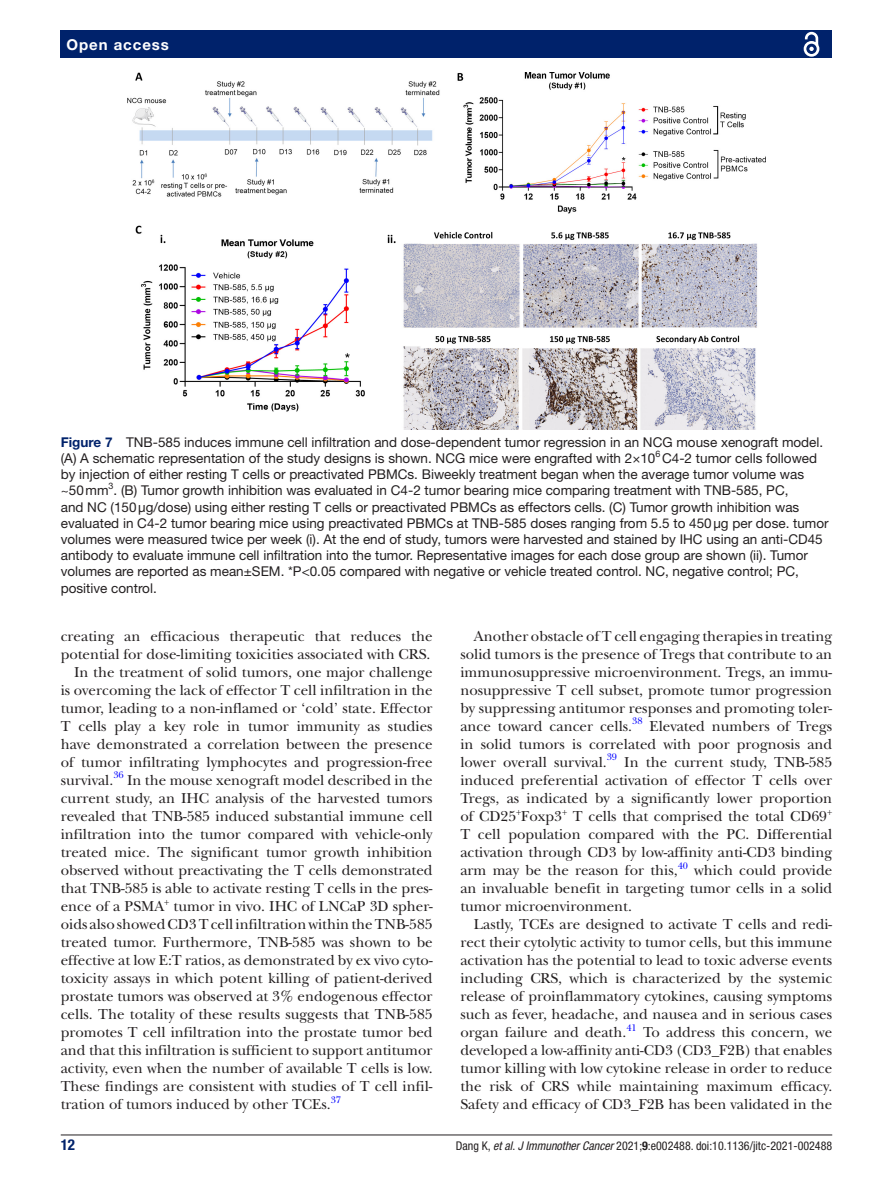
<style>
.page{position:relative;width:893px;height:1191px;background:#fff}
.page>*{position:absolute;margin:0;border:0;box-sizing:border-box;transform-origin:0 0}
.t1{font:15px/18px "New Baskerville";color:#231f20;text-align:justify}
.t2{font:700 15px "Helvetica Neue LT Std";letter-spacing:.065em;color:#fff}
.t3{font:700 condensed 15px "Helvetica Neue LT Std";color:#00226b}
.t4{font:13.5px/16.2px "Helvetica Neue LT Std";color:#231f20}
.t5{font:condensed 12px "Helvetica Neue LT Std";color:#231f20}
.t6{font:9.9px "New Baskerville";color:#00f}
.t7{font:9.9px "New Baskerville";color:#231f20}
.s1{font-weight:700;color:#00226b}
.s2{font-style:italic}
.s3{font-weight:700}
</style>
<div class="page">
<hr style="left:61px;top:1134px;width:771px;height:1px;background:#231f20">
<div style="left:61px;top:31px;width:771px;height:27px;background:#00226b"></div>
<svg style="left:803px;top:31px;width:17px;height:26px"></svg>
<img style="left:128px;top:73px;width:637px;height:356px">
<p class="t2" style="left:66px;top:35px;width:104px">Open access</p>
<p class="t4" style="left:61px;top:433px;width:769px"><span class="s1">Figure 7</span> TNB-585 induces immune cell infiltration and dose-dependent tumor regression in an NCG mouse xenograft model. (A) A schematic representation of the study designs is shown. NCG mice were engrafted with 2×10<sup>6</sup> C4-2 tumor cells followed by injection of either resting T cells or preactivated PBMCs. Biweekly treatment began when the average tumor volume was ~50mm<sup>3</sup>. (B) Tumor growth inhibition was evaluated in C4-2 tumor bearing mice comparing treatment with TNB-585, PC,<br>and NC (150µg/dose) using either resting T cells or preactivated PBMCs as effectors cells. (C) Tumor growth inhibition was evaluated in C4-2 tumor bearing mice using preactivated PBMCs at TNB-585 doses ranging from 5.5 to 450µg per dose. tumor volumes were measured twice per week (i). At the end of study, tumors were harvested and stained by IHC using an anti-CD45 antibody to evaluate immune cell infiltration into the tumor. Representative images for each dose group are shown (ii). Tumor volumes are reported as mean±SEM. *P&lt;0.05 compared with negative or vehicle treated control. NC, negative control; PC, positive control.</p>
<p class="t1" style="left:61px;top:627px;width:373px">creating an efficacious therapeutic that reduces the</p>
<p class="t1" style="left:61px;top:645px;width:371px">potential for dose-limiting toxicities associated with CRS.</p>
<p class="t1" style="left:74px;top:663px;width:360px">In the treatment of solid tumors, one major challenge</p>
<p class="t1" style="left:61px;top:681px;width:373px">is overcoming the lack of effector T cell infiltration in the</p>
<p class="t1" style="left:61px;top:699px;width:373px">tumor, leading to a non-inflamed or ‘cold’ state. Effector</p>
<p class="t1" style="left:61px;top:717px;width:373px">T cells play a key role in tumor immunity as studies</p>
<p class="t1" style="left:61px;top:735px;width:373px">have demonstrated a correlation between the presence</p>
<p class="t1" style="left:61px;top:753px;width:373px">of tumor infiltrating lymphocytes and progression-free</p>
<p class="t1" style="left:61px;top:771px;width:54px">survival.</p>
<p class="t6" style="left:113px;top:769px;width:12px">36</p>
<p class="t1" style="left:61px;top:771px;width:373px;text-indent:66px">In the mouse xenograft model described in the current study, an IHC analysis of the harvested tumors revealed that TNB-585 induced substantial immune cell infiltration into the tumor compared with vehicle-only treated mice. The significant tumor growth inhibition observed without preactivating the T cells demonstrated that TNB-585 is able to activate resting T cells in the pres&shy;ence of a PSMA<sup>+</sup> tumor in vivo. IHC of LNCaP 3D spher&shy;oids also showed CD3 T cell infiltration within the TNB-585 treated tumor. Furthermore, TNB-585 was shown to be effective at low E:T ratios, as demonstrated by ex vivo cyto&shy;toxicity assays in which potent killing of patient-derived prostate tumors was observed at 3% endogenous effector cells. The totality of these results suggests that TNB-585 promotes T cell infiltration into the prostate tumor bed and that this infiltration is sufficient to support antitumor activity, even when the number of available T cells is low.<br>These findings are consistent with studies of T cell infil&shy;tration of tumors induced by other TCEs.<sup>37</sup></p>
<p class="t1" style="left:460px;top:627px;width:373px;text-indent:14px">Another obstacle of T cell engaging therapies in treating solid tumors is the presence of Tregs that contribute to an immunosuppressive microenvironment. Tregs, an immu&shy;nosuppressive T cell subset, promote tumor progression by suppressing antitumor responses and promoting toler&shy;ance toward cancer cells.</p>
<p class="t6" style="left:632px;top:715px;width:12px">38</p>
<p class="t1" style="left:460px;top:717px;width:373px;text-indent:189px">Elevated numbers of Tregs in solid tumors is correlated with poor prognosis and lower overall survival.</p>
<p class="t6" style="left:607px;top:751px;width:12px">39</p>
<p class="t1" style="left:460px;top:753px;width:373px;text-indent:164px">In the current study, TNB-585 induced preferential activation of effector T cells over Tregs, as indicated by a significantly lower proportion of CD25<sup>+</sup>Foxp3</p>
<p class="t7" style="left:562px;top:805px;width:7px">+</p>
<p class="t1" style="left:573px;top:807px;width:256px">T cells that comprised the total CD69</p>
<p class="t7" style="left:827px;top:805px;width:7px">+</p>
<p class="t1" style="left:460px;top:825px;width:373px">T cell population compared with the PC. Differential activation through CD3 by low-affinity anti-CD3 binding arm may be the reason for this,</p>
<p class="t6" style="left:678px;top:859px;width:12px">40</p>
<p class="t1" style="left:460px;top:861px;width:373px;text-indent:234px">which could provide an invaluable benefit in targeting tumor cells in a solid tumor microenvironment.</p>
<p class="t1" style="left:460px;top:915px;width:373px;text-indent:14px">Lastly, TCEs are designed to activate T cells and redi&shy;rect their cytolytic activity to tumor cells, but this immune activation has the potential to lead to toxic adverse events including CRS, which is characterized by the systemic release of proinflammatory cytokines, causing symptoms such as fever, headache, and nausea and in serious cases organ failure and death.</p>
<p class="t6" style="left:626px;top:1021px;width:12px">41</p>
<p class="t1" style="left:460px;top:1023px;width:373px;text-indent:183px">To address this concern, we developed a low-affinity anti-CD3 (CD3_F2B) that enables tumor killing with low cytokine release in order to reduce the risk of CRS while maintaining maximum efficacy.<br>Safety and efficacy of CD3_F2B has been validated in the</p>
<p class="t3" style="left:61px;top:1135px;width:16px">12</p>
<p class="t5" style="left:456px;top:1138px;width:378px">Dang K, <span class="s2">et al</span>. <span class="s2">J Immunother Cancer</span> 2021;<span class="s3">9</span>:e002488. doi:10.1136/jitc-2021-002488</p>
</div>
